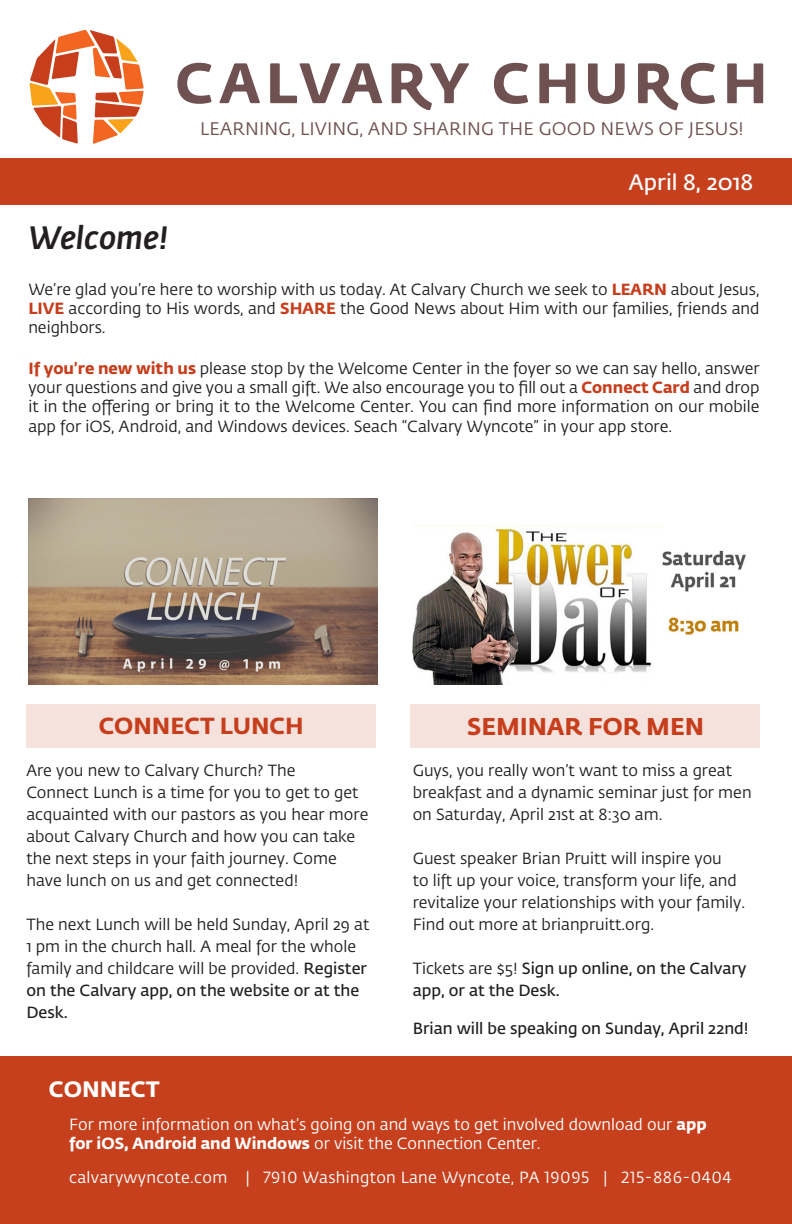
<style>
.page{position:relative;width:792px;height:1224px;background:#fff}
.page>*{position:absolute;margin:0;border:0;box-sizing:border-box;transform-origin:0 0}
.t1{font:italic 500 32px "Fedra Sans Std";color:#231f20}
.t2{font:700 24px "Fedra Sans Std";color:#c63e1c}
.t3{font:700 23px "Fedra Sans Std";color:#c63e1c}
.t4{font:600 22px "Fedra Sans Std";color:#fff}
.t5{font:700 22px "Fedra Sans Std";color:#fff}
.t6{font:18px "Fedra Sans Std";letter-spacing:.01em;color:#6f5152}
.t7{font:16px/22px "Fedra Sans Std";color:#231f20}
.t8{font:16px/19.2px "Fedra Sans Std";color:#fff}
.t9{font:600 16px/22px "Fedra Sans Std";color:#231f20}
.t10{font:16px "Fedra Sans Std";letter-spacing:.02em;color:#fff}
.s1{font-weight:700;color:#c63e1c}
.s2{font-weight:400}
.s3{font-weight:600}
.s4{font-weight:700}
</style>
<div class="page">
<div style="left:0;top:1056px;width:792px;height:168px;background:#c6401d"></div>
<div style="left:0;top:158px;width:792px;height:46px;background:#c6401d"></div>
<svg style="left:219px;top:63px;width:41px;height:40px"></svg>
<svg style="left:270px;top:63px;width:112px;height:40px"></svg>
<svg style="left:392px;top:63px;width:77px;height:47px"></svg>
<svg style="left:177px;top:63px;width:35px;height:41px"></svg>
<svg style="left:30px;top:30px;width:114px;height:114px"></svg>
<svg style="left:539px;top:63px;width:36px;height:40px"></svg>
<svg style="left:727px;top:63px;width:36px;height:40px"></svg>
<svg style="left:494px;top:63px;width:34px;height:41px"></svg>
<svg style="left:588px;top:63px;width:37px;height:41px"></svg>
<svg style="left:638px;top:63px;width:77px;height:47px"></svg>
<div style="left:27px;top:705px;width:349px;height:43px;background:#f6e2dd"></div>
<div style="left:410px;top:705px;width:349px;height:43px;background:#f6e2dd"></div>
<img style="left:412px;top:525px;width:334px;height:159px">
<img style="left:29px;top:499px;width:348px;height:185px">
<p class="t1" style="left:28px;top:218px;width:142px">Welcome!</p>
<p class="t6" style="left:200px;top:118px;width:545px">LEARNING, LIVING, AND SHARING THE GOOD NEWS OF JESUS!</p>
<p class="t4" style="left:629px;top:169px;width:126px">April 8, 2018</p>
<p class="t7" style="left:28px;top:280px;width:733px;line-height:19.2px;text-align:justify">We’re glad you’re here to worship with us today. At Calvary Church we seek to <span class="s1">LEARN</span> about Jesus, <span class="s1">LIVE</span> according to His words, and <span class="s1">SHARE</span> the Good News about Him with our families, friends and neighbors.</p>
<p class="t7" style="left:28px;top:359px;width:733px;line-height:19.2px;text-align:justify"><span class="s1">If you’re new with us</span> please stop by the Welcome Center in the foyer so we can say hello, answer your questions and give you a small gift. We also encourage you to fill out a <span class="s1">Connect Card</span> and drop it in the offering or bring it to the Welcome Center. You can find more information on our mobile app for iOS, Android, and Windows devices. Seach “Calvary Wyncote” in your app store.</p>
<p class="t3" style="left:99px;top:711px;width:206px">CONNECT LUNCH</p>
<p class="t2" style="left:467px;top:711px;width:238px">SEMINAR FOR MEN</p>
<p class="t7" style="left:413px;top:759px;width:340px">Guys, you really won’t want to miss a great breakfast and a dynamic seminar just for men on Saturday, April 21st at 8:30 am.</p>
<p class="t7" style="left:413px;top:847px;width:334px">Guest speaker Brian Pruitt will inspire you<br>to lift up your voice, transform your life, and revitalize your relationships with your family.<br>Find out more at brianpruitt.org.</p>
<p class="t9" style="left:413px;top:957px;width:335px"><span class="s2">Tickets are $5!</span> Sign up online, on the Calvary app, or at the Desk.</p>
<p class="t9" style="left:413px;top:1018px;width:337px">Brian will be speaking on Sunday, April 22nd!</p>
<p class="t7" style="left:26px;top:759px;width:344px">Are you new to Calvary Church? The<br>Connect Lunch is a time for you to get to get acquainted with our pastors as you hear more about Calvary Church and how you can take the next steps in your faith journey. Come have lunch on us and get connected!</p>
<p class="t7" style="left:26px;top:913px;width:345px">The next Lunch will be held Sunday, April 29 at 1 pm in the church hall. A meal for the whole family and childcare will be provided. <span class="s3">Register on the Calvary app, on the website or at the Desk.</span></p>
<p class="t5" style="left:49px;top:1075px;width:112px">CONNECT</p>
<p class="t8" style="left:69px;top:1115px;width:639px">For more information on what’s going on and ways to get involved download our <span class="s4">app for iOS, Android and Windows</span> or visit the Connection Center.</p>
<p class="t10" style="left:69px;top:1167px;width:664px">calvarywyncote.com | 7910 Washington Lane Wyncote, PA 19095 | 215-886-0404</p>
</div>
